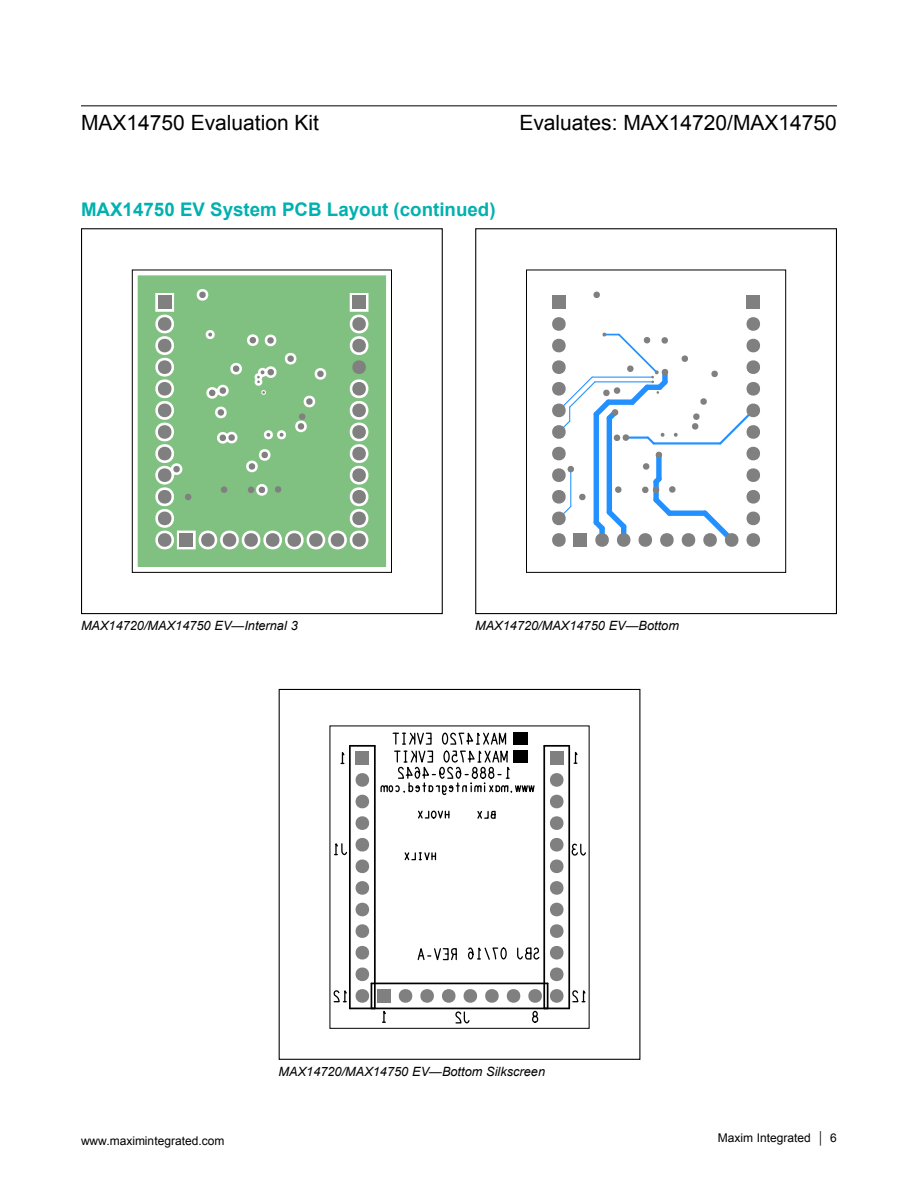
<style>
.page{position:relative;width:918px;height:1188px;background:#fff}
.page>*{position:absolute;margin:0;border:0;box-sizing:border-box;transform-origin:0 0}
.t1{font:21px "Arial";color:#000}
.t2{font:700 18.75px "Arial";color:#00b1b0}
.t3{font:italic 12.75px "Arial";color:#000}
.t4{font:12px "Arial";color:#000}
</style>
<div class="page">
<hr style="left:81px;top:105px;width:756px;height:1px;background:#000">
<div style="left:526px;top:270px;width:260px;height:302px;border:1px solid #000"></div>
<div style="left:746px;top:296px;width:14px;height:13px;background:#808080"></div>
<svg style="left:593px;top:292px;width:7px;height:6px"></svg>
<div style="left:552px;top:296px;width:14px;height:13px;background:#808080"></div>
<svg style="left:552px;top:317px;width:208px;height:230px"></svg>
<div style="left:475px;top:228px;width:362px;height:386px;border:1px solid #000"></div>
<hr style="left:544px;top:745px;width:25px;height:2px;background:#000">
<hr style="left:568px;top:746px;width:2px;height:262px;background:#000">
<hr style="left:543px;top:746px;width:2px;height:262px;background:#000">
<hr style="left:371px;top:983px;width:177px;height:1px;background:#000">
<hr style="left:371px;top:1008px;width:177px;height:1px;background:#000">
<hr style="left:350px;top:745px;width:25px;height:2px;background:#000">
<hr style="left:374px;top:746px;width:2px;height:262px;background:#000">
<hr style="left:349px;top:746px;width:2px;height:262px;background:#000">
<svg style="left:550px;top:816px;width:14px;height:14px"></svg>
<svg style="left:355px;top:881px;width:14px;height:14px"></svg>
<svg style="left:355px;top:773px;width:14px;height:14px"></svg>
<div style="left:377px;top:989px;width:14px;height:14px;background:#808080"></div>
<svg style="left:355px;top:946px;width:14px;height:14px"></svg>
<svg style="left:355px;top:903px;width:14px;height:13px"></svg>
<svg style="left:355px;top:924px;width:14px;height:14px"></svg>
<div style="left:550px;top:752px;width:14px;height:13px;background:#808080"></div>
<div style="left:356px;top:752px;width:13px;height:13px;background:#808080"></div>
<svg style="left:550px;top:773px;width:14px;height:14px"></svg>
<svg style="left:550px;top:795px;width:14px;height:13px"></svg>
<svg style="left:550px;top:881px;width:14px;height:14px"></svg>
<svg style="left:550px;top:903px;width:14px;height:13px"></svg>
<svg style="left:550px;top:924px;width:14px;height:14px"></svg>
<svg style="left:355px;top:795px;width:14px;height:13px"></svg>
<svg style="left:355px;top:816px;width:14px;height:14px"></svg>
<svg style="left:574px;top:751px;width:4px;height:13px"></svg>
<svg style="left:550px;top:838px;width:36px;height:35px"></svg>
<svg style="left:477px;top:810px;width:19px;height:9px"></svg>
<svg style="left:418px;top:810px;width:32px;height:9px"></svg>
<svg style="left:404px;top:852px;width:32px;height:9px"></svg>
<svg style="left:396px;top:944px;width:190px;height:80px"></svg>
<svg style="left:341px;top:752px;width:4px;height:13px"></svg>
<svg style="left:380px;top:725px;width:156px;height:71px"></svg>
<svg style="left:335px;top:838px;width:34px;height:35px"></svg>
<svg style="left:333px;top:968px;width:41px;height:41px"></svg>
<svg style="left:383px;top:1007px;width:4px;height:16px"></svg>
<div style="left:513px;top:750px;width:14px;height:13px;background:#000"></div>
<div style="left:513px;top:732px;width:14px;height:13px;background:#000"></div>
<div style="left:279px;top:689px;width:361px;height:371px;border:1px solid #000"></div>
<div style="left:132px;top:270px;width:260px;height:302px;border:1px solid #000"></div>
<div style="left:138px;top:275px;width:248px;height:292px;background:#80c080"></div>
<svg style="left:350px;top:360px;width:18px;height:14px"></svg>
<svg style="left:274px;top:486px;width:8px;height:7px"></svg>
<svg style="left:220px;top:486px;width:8px;height:7px"></svg>
<svg style="left:184px;top:494px;width:8px;height:6px"></svg>
<svg style="left:208px;top:333px;width:5px;height:4px"></svg>
<svg style="left:232px;top:365px;width:8px;height:7px"></svg>
<svg style="left:286px;top:355px;width:9px;height:7px"></svg>
<svg style="left:247px;top:487px;width:19px;height:6px"></svg>
<svg style="left:156px;top:404px;width:18px;height:13px"></svg>
<svg style="left:156px;top:425px;width:18px;height:14px"></svg>
<svg style="left:156px;top:382px;width:18px;height:14px"></svg>
<svg style="left:156px;top:317px;width:18px;height:14px"></svg>
<div style="left:179px;top:533px;width:14px;height:14px;background:#808080"></div>
<svg style="left:217px;top:409px;width:8px;height:7px"></svg>
<svg style="left:156px;top:512px;width:18px;height:13px"></svg>
<svg style="left:156px;top:490px;width:18px;height:14px"></svg>
<svg style="left:156px;top:447px;width:18px;height:13px"></svg>
<svg style="left:156px;top:466px;width:25px;height:16px"></svg>
<div style="left:352px;top:296px;width:14px;height:13px;background:#808080"></div>
<svg style="left:316px;top:371px;width:9px;height:6px"></svg>
<svg style="left:266px;top:337px;width:9px;height:7px"></svg>
<svg style="left:279px;top:433px;width:5px;height:4px"></svg>
<svg style="left:266px;top:433px;width:5px;height:4px"></svg>
<svg style="left:305px;top:398px;width:9px;height:7px"></svg>
<svg style="left:297px;top:413px;width:10px;height:17px"></svg>
<svg style="left:198px;top:292px;width:9px;height:6px"></svg>
<svg style="left:249px;top:337px;width:8px;height:6px"></svg>
<svg style="left:208px;top:387px;width:19px;height:9px"></svg>
<svg style="left:248px;top:452px;width:21px;height:18px"></svg>
<div style="left:158px;top:296px;width:14px;height:13px;background:#808080"></div>
<svg style="left:156px;top:533px;width:18px;height:14px"></svg>
<svg style="left:350px;top:317px;width:18px;height:14px"></svg>
<svg style="left:350px;top:339px;width:18px;height:13px"></svg>
<svg style="left:350px;top:382px;width:18px;height:14px"></svg>
<svg style="left:350px;top:425px;width:18px;height:14px"></svg>
<svg style="left:350px;top:447px;width:18px;height:13px"></svg>
<svg style="left:350px;top:468px;width:18px;height:14px"></svg>
<svg style="left:350px;top:490px;width:18px;height:14px"></svg>
<svg style="left:350px;top:512px;width:18px;height:13px"></svg>
<svg style="left:156px;top:339px;width:18px;height:13px"></svg>
<svg style="left:156px;top:360px;width:18px;height:14px"></svg>
<svg style="left:350px;top:404px;width:18px;height:13px"></svg>
<svg style="left:218px;top:434px;width:18px;height:7px"></svg>
<svg style="left:257px;top:369px;width:18px;height:14px"></svg>
<svg style="left:199px;top:533px;width:169px;height:14px"></svg>
<div style="left:81px;top:228px;width:362px;height:386px;border:1px solid #000"></div>
<h1 class="t1" style="left:81px;top:108px;width:240px">MAX14750 Evaluation Kit</h1>
<h1 class="t1" style="left:519px;top:108px;width:319px">Evaluates: MAX14720/MAX14750</h1>
<h2 class="t2" style="left:81px;top:197px;width:416px">MAX14750 EV System PCB Layout (continued)</h2>
<p class="t3" style="left:81px;top:617px;width:218px">MAX14720/MAX14750 EV—Internal 3</p>
<p class="t3" style="left:475px;top:617px;width:205px">MAX14720/MAX14750 EV—Bottom</p>
<p class="t3" style="left:279px;top:1063px;width:268px">MAX14720/MAX14750 EV—Bottom Silkscreen</p>
<p class="t4" style="left:81px;top:1133px;width:145px">www.maximintegrated.com</p>
<p class="t4" style="left:718px;top:1130px;width:121px">Maxim Integrated │ 6</p>
</div>
